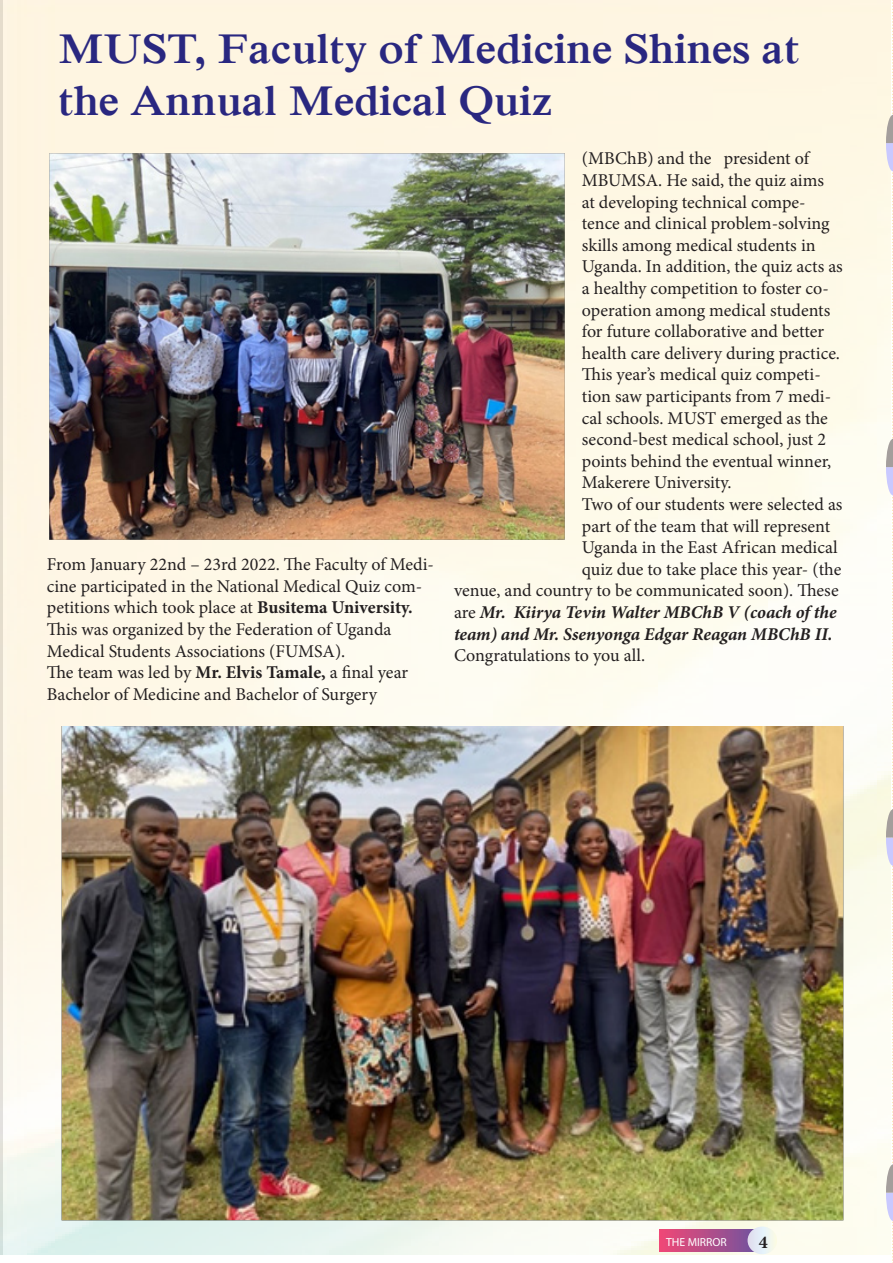
<style>
.page{position:relative;width:893px;height:1263px;background:#fff}
.page>*{position:absolute;margin:0;border:0;box-sizing:border-box;transform-origin:0 0}
.t1{font:700 43.5px "Iskoola Pota";color:#292780}
.t2{font:18px/21.6px "Minion Pro";color:#231f20}
.t3{font:italic 700 18px "Minion Pro";letter-spacing:-.005em;color:#231f20}
.t4{font:700 18px "Minion Pro";color:#231f20}
.t5{font:11.7px "Myriad Pro";color:#fff}
.s1{font-weight:700}
.s2{font-weight:400;font-style:normal}
</style>
<div class="page">
<img style="left:0;top:0;width:886px;height:1254px">
<svg style="left:659px;top:1229px;width:88px;height:22px;background:#b84c87"></svg>
<svg style="left:747px;top:1226px;width:30px;height:28px"></svg>
<svg style="left:886px;top:0;width:7px;height:1263px"></svg>
<img style="left:61px;top:727px;width:782px;height:494px">
<img style="left:48px;top:153px;width:517px;height:387px">
<p class="t1" style="left:58px;top:24px;width:743px">MUST, Faculty of Medicine Shines at</p>
<p class="t1" style="left:58px;top:76px;width:495px">the Annual Medical Quiz</p>
<p class="t2" style="left:47px;top:554px;width:389px">From January 22nd – 23rd 2022. The Faculty of Medi&shy;cine participated in the National Medical Quiz com&shy;petitions which took place at <span class="s1">Busitema University.</span></p>
<p class="t2" style="left:47px;top:618px;width:346px">This was organized by the Federation of Uganda<br>Medical Students Associations (FUMSA).</p>
<p class="t2" style="left:47px;top:662px;width:363px">The team was led by <span class="s1">Mr. Elvis Tamale,</span> a final year<br>Bachelor of Medicine and Bachelor of Surgery</p>
<p class="t2" style="left:582px;top:148px;width:262px">(MBChB) and the president of MBUMSA. He said, the quiz aims<br>at developing technical compe&shy;tence and clinical problem-solving skills among medical students in Uganda. In addition, the quiz acts as a healthy competition to foster co&shy;operation among medical students for future collaborative and better health care delivery during practice.</p>
<p class="t2" style="left:582px;top:364px;width:251px">This year’s medical quiz competi&shy;tion saw participants from 7 medi&shy;cal schools. MUST emerged as the second-best medical school, just 2 points behind the eventual winner,<br>Makerere University.</p>
<p class="t2" style="left:582px;top:493px;width:262px">Two of our students were selected as</p>
<p class="t2" style="left:582px;top:515px;width:250px">part of the team that will represent</p>
<p class="t2" style="left:582px;top:537px;width:257px">Uganda in the East African medical</p>
<p class="t2" style="left:582px;top:558px;width:261px">quiz due to take place this year- (the</p>
<p class="t2" style="left:454px;top:580px;width:386px">venue, and country to be communicated soon). These</p>
<p class="t3" style="left:454px;top:599px;width:384px"><span class="s2">are</span> Mr. Kiirya Tevin Walter MBChB V (coach of the</p>
<p class="t3" style="left:454px;top:621px;width:380px">team) and Mr. Ssenyonga Edgar Reagan MBChB II.</p>
<p class="t2" style="left:454px;top:645px;width:193px">Congratulations to you all.</p>
<p class="t5" style="left:666px;top:1235px;width:62px">THE MIRROR</p>
<p class="t4" style="left:759px;top:1229px;width:10px">4</p>
</div>
